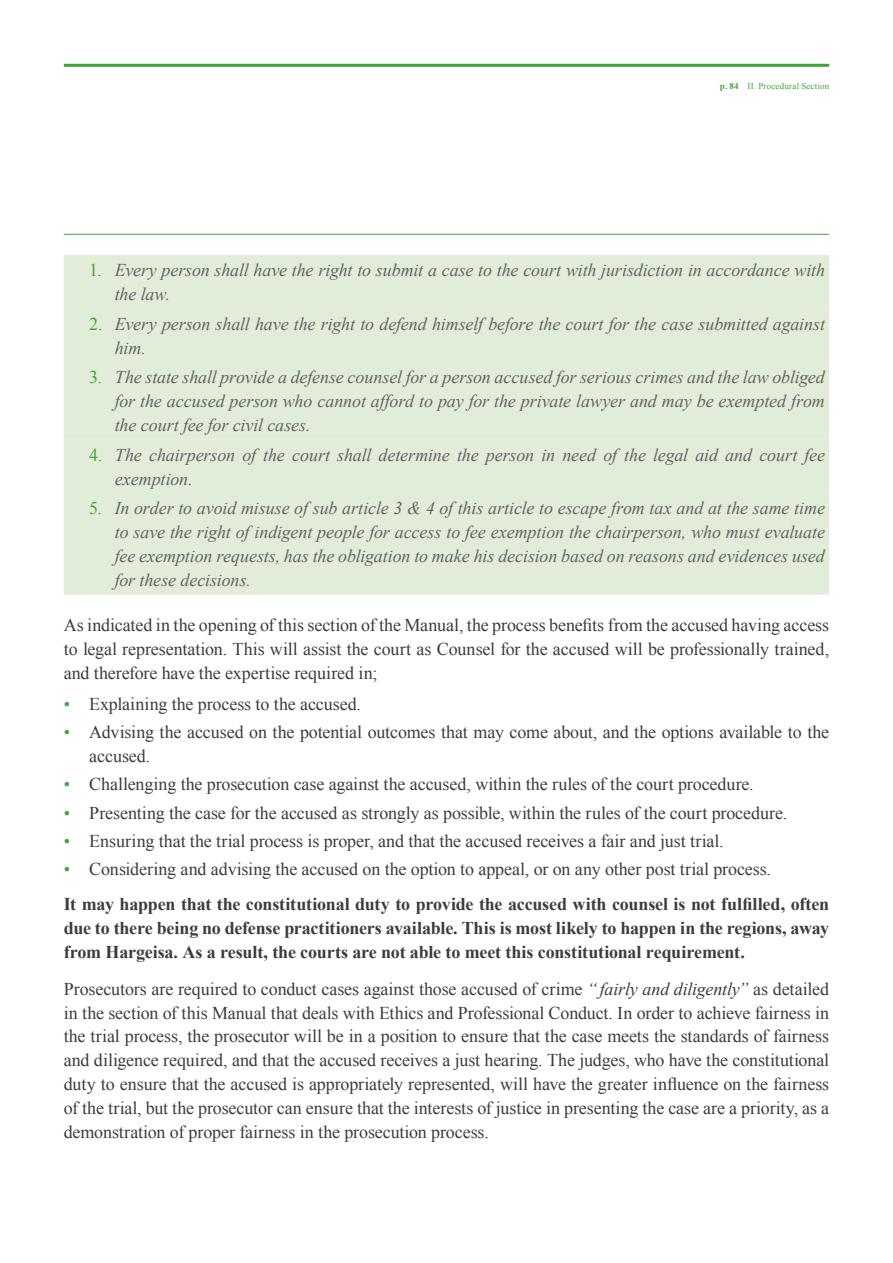
<style>
.page{position:relative;width:893px;height:1263px;background:#fff}
.page>*{position:absolute;margin:0;border:0;box-sizing:border-box;transform-origin:0 0}
.t1{font:18px/24px "Times New Roman";letter-spacing:-.005em;color:#3c3c3b;text-align:justify}
.t2{font:italic 18px/24px "Times New Roman";letter-spacing:-.005em;color:#646363}
.t3{font:700 18px/34.7px "Times New Roman";letter-spacing:-.01em;color:#3c3c3b}
.t4{font:9px "Times New Roman";letter-spacing:.02em;color:#3fa535}
.s1{font-weight:700}
.s2{font-style:normal;color:#3fa535}
.s3{color:#3fa535}
.s4{font-weight:400;color:#3fa535}
.s5{font-weight:400}
.s6{font-style:italic}
</style>
<div class="page">
<hr style="left:64px;top:64px;width:765px;height:3px;background:#3fa535">
<hr style="left:64px;top:234px;width:765px;height:1px;background:#3fa535">
<div style="left:64px;top:255px;width:765px;height:340px;background:#e2edd9"></div>
<div style="left:64px;top:309px;width:765px;height:184px;background:#e2edd9"></div>
<p class="t4" style="left:720px;top:80px;width:111px"><span class="s1">p. 84</span> II. Procedural Section</p>
<p class="t2" style="left:115px;top:258px;width:712px;text-indent:-26px"><span class="s2">1.</span> Every person shall have the right to submit a case to the court with jurisdiction in accordance with the law.</p>
<p class="t2" style="left:115px;top:311px;width:712px;text-indent:-26px"><span class="s2">2.</span> Every person shall have the right to defend himself before the court for the case submitted against him.</p>
<p class="t2" style="left:115px;top:365px;width:712px;text-align:justify;text-indent:-26px"><span class="s2">3.</span> The state shall provide a defense counsel for a person accused for serious crimes and the law obliged for the accused person who cannot afford to pay for the private lawyer and may be exempted from the court fee for civil cases.</p>
<p class="t2" style="left:115px;top:442px;width:712px;text-indent:-26px"><span class="s2">4.</span> The chairperson of the court shall determine the person in need of the legal aid and court fee exemption.</p>
<p class="t2" style="left:115px;top:496px;width:712px;text-align:justify;text-indent:-26px"><span class="s2">5.</span> In order to avoid misuse of sub article 3 &amp; 4 of this article to escape from tax and at the same time to save the right of indigent people for access to fee exemption the chairperson, who must evaluate fee exemption requests, has the obligation to make his decision based on reasons and evidences used for these decisions.</p>
<p class="t1" style="left:64px;top:613px;width:767px">As indicated in the opening of this section of the Manual, the process benefits from the accused having access to legal representation. This will assist the court as Counsel for the accused will be professionally trained, and therefore have the expertise required in;</p>
<p class="t1" style="left:64px;top:691px;width:299px"><span class="s3">•</span> Explaining the process to the accused.</p>
<p class="t1" style="left:89px;top:720px;width:741px;text-indent:-26px"><span class="s3">•</span> Advising the accused on the potential outcomes that may come about, and the options available to the accused.</p>
<p class="t1" style="left:64px;top:772px;width:691px"><span class="s3">•</span> Challenging the prosecution case against the accused, within the rules of the court procedure.</p>
<p class="t1" style="left:64px;top:800px;width:725px"><span class="s3">•</span> Presenting the case for the accused as strongly as possible, within the rules of the court procedure.</p>
<p class="t1" style="left:64px;top:828px;width:661px"><span class="s3">•</span> Ensuring that the trial process is proper, and that the accused receives a fair and just trial.</p>
<p class="t3" style="left:64px;top:851px;width:767px"><span class="s4">•</span> <span class="s5">Considering and advising the accused on the option to appeal, or on any other post trial process.<br></span>It may happen that the constitutional duty to provide the accused with counsel is not fulfilled, often</p>
<p class="t3" style="left:64px;top:915px;width:767px;line-height:24px">due to there being no defense practitioners available. This is most likely to happen in the regions, away from Hargeisa. As a result, the courts are not able to meet this constitutional requirement.</p>
<p class="t1" style="left:64px;top:976px;width:767px">Prosecutors are required to conduct cases against those accused of crime <span class="s6">“ fairly and diligently”</span> as detailed in the section of this Manual that deals with Ethics and Professional Conduct. In order to achieve fairness in the trial process, the prosecutor will be in a position to ensure that the case meets the standards of fairness and diligence required, and that the accused receives a just hearing. The judges, who have the constitutional duty to ensure that the accused is appropriately represented, will have the greater influence on the fairness of the trial, but the prosecutor can ensure that the interests of justice in presenting the case are a priority, as a demonstration of proper fairness in the prosecution process.</p>
</div>
